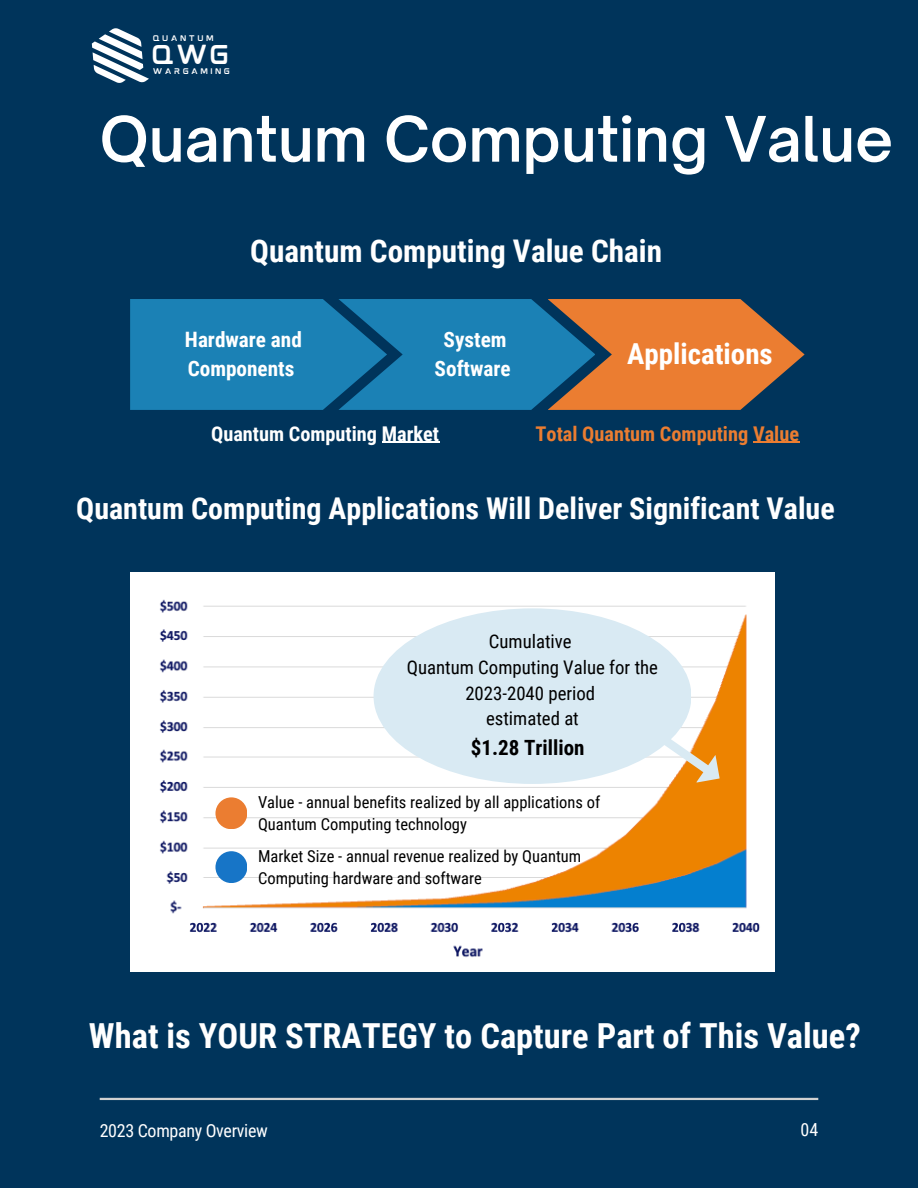
<style>
.page{position:relative;width:918px;height:1188px;background:#00345b}
.page>*{position:absolute;margin:0;border:0;box-sizing:border-box;transform-origin:0 0}
.t1{font:600 60px "Open Sauce One";color:#fff}
.t2{font:700 34.5px "Roboto Condensed";color:#fff}
.t3{font:700 31.2px "Roboto Condensed";color:#fff}
.t4{font:700 30px "Roboto Condensed";color:#fff}
.t5{font:700 28.95px "Roboto Condensed";color:#fff}
.t6{font:23.1px "mokotoglitch";color:#fff}
.t7{font:700 21.3px/29.4px "Roboto Condensed";color:#fff}
.t8{font:700 21px "Roboto Condensed";color:#000}
.t9{font:700 20.25px "Roboto Condensed";color:#eb7d31}
.t10{font:700 20.25px "Roboto Condensed";color:#fff}
.t11{font:18.75px/25.8px "Roboto Condensed";color:#000;text-align:center}
.t12{font:18px "Roboto Condensed";letter-spacing:-.015em;color:#fff}
.t13{font:16.5px/22.5px "Roboto Condensed";color:#000}
.t14{font:6.9px "mokotoglitch";letter-spacing:.305em;color:#fff}
</style>
<div class="page">
<hr style="left:100px;top:1098px;width:718px;height:2px;background:#d1d1d1">
<svg style="left:92px;top:28px;width:57px;height:55px"></svg>
<svg style="left:130px;top:299px;width:675px;height:111px"></svg>
<hr style="left:382px;top:442px;width:57px;height:1px;background:#fff">
<hr style="left:753px;top:442px;width:46px;height:1px;background:#eb7d31">
<div style="left:130px;top:572px;width:645px;height:400px;background:#fff"></div>
<img style="left:159px;top:599px;width:601px;height:358px">
<div style="left:374px;top:608px;width:317px;height:176px;background:#d9eaf3;border-radius:50%"></div>
<svg style="left:644px;top:718px;width:85px;height:74px"></svg>
<div style="left:215px;top:797px;width:32px;height:32px;background:#eb7d31;border-radius:50%"></div>
<div style="left:215px;top:851px;width:32px;height:32px;background:#1775c7;border-radius:50%"></div>
<p class="t14" style="left:153px;top:36px;width:63px">QUANTUM</p>
<h3 class="t6" style="left:151px;top:47px;width:81px">QWG</h3>
<p class="t14" style="left:153px;top:69px;width:79px">WARGAMING</p>
<h1 class="t1" style="left:100px;top:102px;width:795px">Quantum Computing Value</h1>
<h3 class="t3" style="left:250px;top:233px;width:413px">Quantum Computing Value Chain</h3>
<p class="t7" style="left:185px;top:325px;width:118px">Hardware and<br>Components</p>
<p class="t7" style="left:435px;top:325px;width:78px;text-align:center">System<br>Software</p>
<h3 class="t5" style="left:627px;top:338px;width:147px">Applications</h3>
<p class="t10" style="left:211px;top:422px;width:230px">Quantum Computing Market</p>
<p class="t9" style="left:536px;top:422px;width:265px">Total Quantum Computing Value</p>
<h3 class="t4" style="left:76px;top:491px;width:760px">Quantum Computing Applications Will Deliver Significant Value</h3>
<p class="t11" style="left:407px;top:629px;width:253px">Cumulative<br>Quantum Computing Value for the<br>2023-2040 period<br>estimated at</p>
<p class="t8" style="left:471px;top:735px;width:115px">$1.28 Trillion</p>
<p class="t13" style="left:258px;top:791px;width:344px">Value - annual benefits realized by all applications of<br>Quantum Computing technology</p>
<p class="t13" style="left:258px;top:845px;width:325px">Market Size - annual revenue realized by Quantum<br>Computing hardware and software</p>
<h2 class="t2" style="left:89px;top:1016px;width:773px">What is YOUR STRATEGY to Capture Part of This Value?</h2>
<p class="t12" style="left:100px;top:1120px;width:170px">2023 Company Overview</p>
<p class="t12" style="left:801px;top:1120px;width:19px">04</p>
</div>
